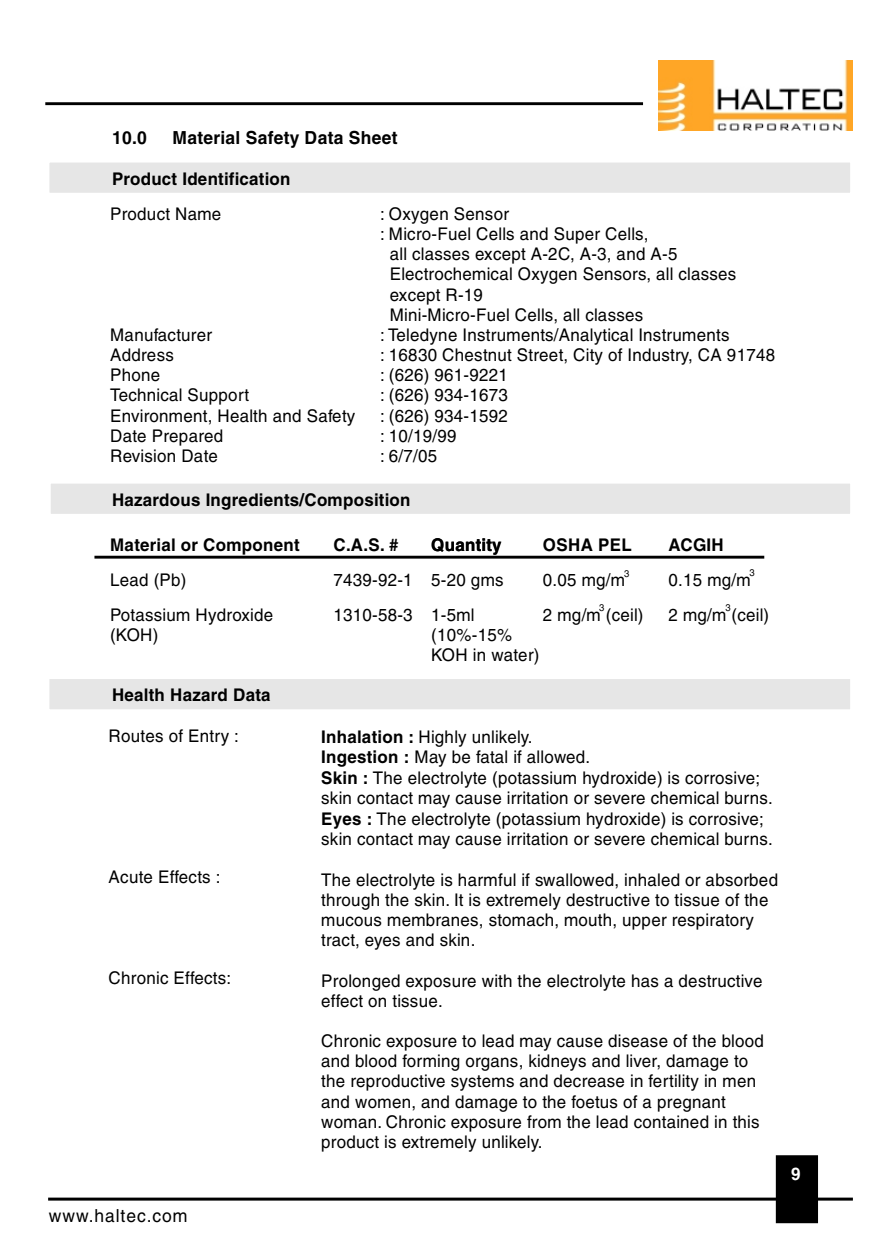
<style>
.page{position:relative;width:894px;height:1251px;background:#fff}
.page>*{position:absolute;margin:0;border:0;box-sizing:border-box;transform-origin:0 0}
.t1{font:700 18px "Helvetica";color:#000}
.t2{font:18px "Helvetica";letter-spacing:.04em;color:#000}
.t3{font:17.4px/20.1px "Helvetica";color:#000}
.t4{font:700 17.4px "Helvetica";color:#000}
.t5{font:700 17.4px "Helvetica";color:#fff}
.t6{font:9.6px "Helvetica";color:#000}
.s1{font-weight:700}
</style>
<div class="page">
<hr style="left:45px;top:102px;width:598px;height:3px;background:#000">
<hr style="left:48px;top:1198px;width:805px;height:3px;background:#000">
<div style="left:776px;top:1155px;width:42px;height:68px;background:#000"></div>
<div style="left:47px;top:160px;width:806px;height:36px;background:#e6e6e6;border:3px solid #fff"></div>
<div style="left:48px;top:481px;width:805px;height:36px;background:#e6e6e6;border:3px solid #fff"></div>
<hr style="left:94px;top:556px;width:670px;height:3px;background:#000">
<div style="left:47px;top:676px;width:806px;height:36px;background:#e6e6e6;border:3px solid #fff"></div>
<img style="left:658px;top:61px;width:194px;height:70px">
<p class="t1" style="left:112px;top:130px;width:37px">10.0</p>
<p class="t1" style="left:172px;top:130px;width:227px">Material Safety Data Sheet</p>
<p class="t4" style="left:112px;top:171px;width:180px">Product Identification</p>
<p class="t3" style="left:110px;top:205px;width:113px">Product Name</p>
<p class="t3" style="left:380px;top:205px;width:131px">: Oxygen Sensor</p>
<p class="t3" style="left:380px;top:225px;width:270px">: Micro-Fuel Cells and Super Cells,</p>
<p class="t3" style="left:390px;top:245px;width:289px">all classes except A-2C, A-3, and A-5</p>
<p class="t3" style="left:390px;top:265px;width:348px">Electrochemical Oxygen Sensors, all classes</p>
<p class="t3" style="left:390px;top:286px;width:95px">except R-19</p>
<p class="t3" style="left:390px;top:306px;width:255px">Mini-Micro-Fuel Cells, all classes</p>
<p class="t3" style="left:380px;top:326px;width:351px">: Teledyne Instruments/Analytical Instruments</p>
<p class="t3" style="left:380px;top:346px;width:397px">: 16830 Chestnut Street, City of Industry, CA 91748</p>
<p class="t3" style="left:380px;top:366px;width:130px">: (626) 961-9221</p>
<p class="t3" style="left:380px;top:386px;width:130px">: (626) 934-1673</p>
<p class="t3" style="left:380px;top:407px;width:130px">: (626) 934-1592</p>
<p class="t3" style="left:380px;top:427px;width:78px">: 10/19/99</p>
<p class="t3" style="left:380px;top:447px;width:59px">: 6/7/05</p>
<p class="t4" style="left:112px;top:492px;width:300px">Hazardous Ingredients/Composition</p>
<p class="t4" style="left:110px;top:537px;width:192px">Material or Component</p>
<p class="t4" style="left:333px;top:537px;width:67px">C.A.S. #</p>
<p class="t4" style="left:431px;top:537px;width:72px">Quantity</p>
<p class="t4" style="left:543px;top:537px;width:91px">OSHA PEL</p>
<p class="t4" style="left:669px;top:537px;width:57px">ACGIH</p>
<p class="t3" style="left:110px;top:571px;width:78px">Lead (Pb)</p>
<p class="t3" style="left:333px;top:571px;width:172px">7439-92-1 5-20 gms</p>
<p class="t3" style="left:543px;top:571px;width:84px">0.05 mg/m</p>
<p class="t3" style="left:669px;top:571px;width:84px">0.15 mg/m</p>
<p class="t3" style="left:110px;top:606px;width:165px">Potassium Hydroxide (KOH)</p>
<p class="t3" style="left:431px;top:606px;width:110px;text-indent:-98px">1310-58-3 1-5ml (10%-15%<br>KOH in water)</p>
<p class="t3" style="left:543px;top:606px;width:102px">2 mg/m (ceil)</p>
<p class="t3" style="left:669px;top:606px;width:102px">2 mg/m (ceil)</p>
<p class="t3" style="left:110px;top:326px;width:247px">Manufacturer<br>Address<br>Phone<br>Technical Support<br>Environment, Health and Safety<br>Date Prepared<br>Revision Date</p>
<p class="t6" style="left:624px;top:569px;width:7px">3</p>
<p class="t6" style="left:750px;top:569px;width:7px">3</p>
<p class="t6" style="left:599px;top:604px;width:7px">3</p>
<p class="t6" style="left:726px;top:603px;width:7px">3</p>
<p class="t4" style="left:112px;top:688px;width:160px">Health Hazard Data</p>
<p class="t3" style="left:109px;top:727px;width:132px">Routes of Entry :</p>
<p class="t3" style="left:109px;top:868px;width:113px">Acute Effects :</p>
<p class="t3" style="left:109px;top:969px;width:124px">Chronic Effects:</p>
<p class="t2" style="left:49px;top:1208px;width:141px">www.haltec.com</p>
<p class="t3" style="left:321px;top:728px;width:453px"><span class="s1">Inhalation :</span> Highly unlikely.<br><span class="s1">Ingestion :</span> May be fatal if allowed.<br><span class="s1">Skin :</span> The electrolyte (potassium hydroxide) is corrosive; skin contact may cause irritation or severe chemical burns.<br><span class="s1">Eyes :</span> The electrolyte (potassium hydroxide) is corrosive; skin contact may cause irritation or severe chemical burns.</p>
<p class="t3" style="left:321px;top:871px;width:459px">The electrolyte is harmful if swallowed, inhaled or absorbed through the skin. It is extremely destructive to tissue of the mucous membranes, stomach, mouth, upper respiratory tract, eyes and skin.</p>
<p class="t3" style="left:321px;top:972px;width:443px">Prolonged exposure with the electrolyte has a destructive effect on tissue.</p>
<p class="t3" style="left:321px;top:1032px;width:444px">Chronic exposure to lead may cause disease of the blood and blood forming organs, kidneys and liver, damage to the reproductive systems and decrease in fertility in men and women, and damage to the foetus of a pregnant woman. Chronic exposure from the lead contained in this product is extremely unlikely.</p>
<p class="t5" style="left:791px;top:1166px;width:11px">9</p>
</div>
